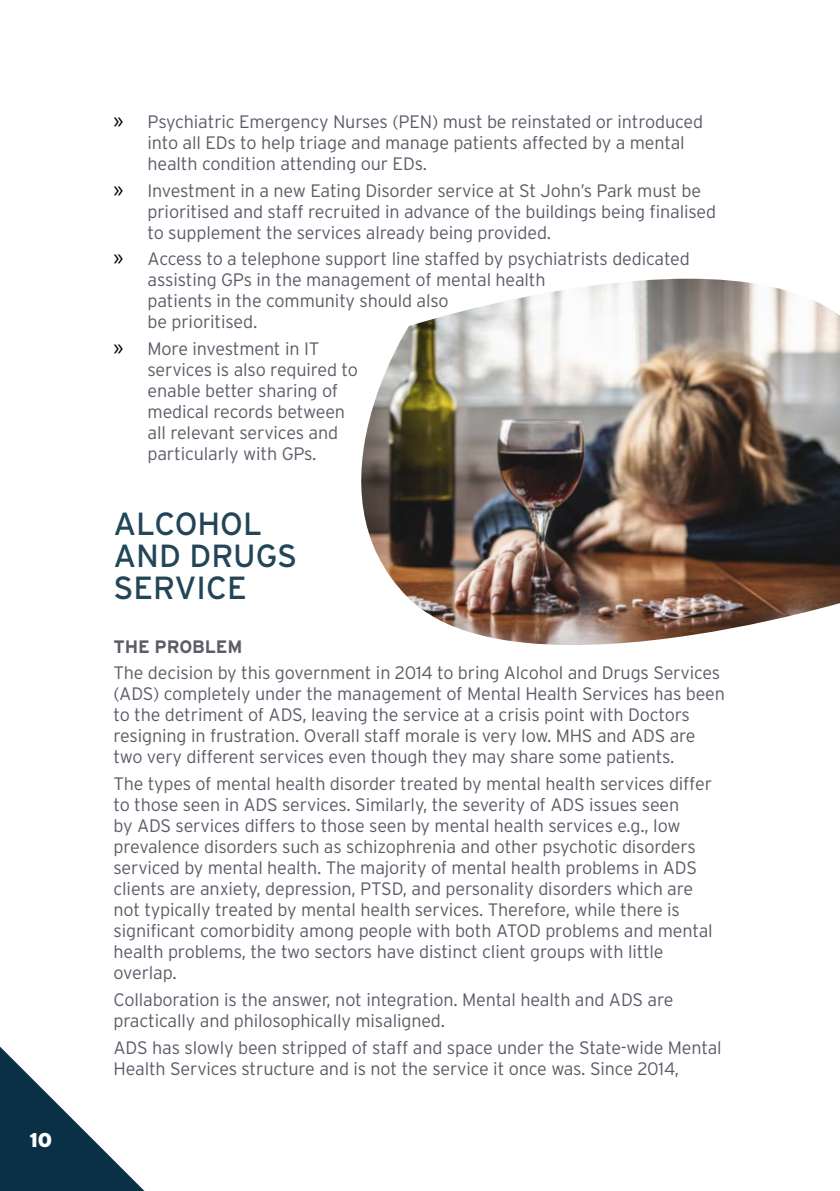
<style>
.page{position:relative;width:840px;height:1191px;background:#fff}
.page>*{position:absolute;margin:0;border:0;box-sizing:border-box;transform-origin:0 0}
.t1{font:32px/32px "Interstate";color:#224558}
.t2{font:900 20px "Interstate";color:#fff}
.t3{font:300 18px/21px "Interstate";letter-spacing:-.01em;color:#5e5b68}
.t4{font:700 18px "Interstate";letter-spacing:-.01em;color:#5e5b68}
.s1{font-family:"Myriad Pro";font-weight:400;font-size:24px;color:#000}
</style>
<div class="page">
<svg style="left:0;top:1046px;width:144px;height:145px"></svg>
<img style="left:361px;top:279px;width:478px;height:366px">
<p class="t2" style="left:29px;top:1128px;width:24px">10</p>
<p class="t3" style="left:147px;top:111px;width:557px;text-indent:-34px"><span class="s1">»</span> Psychiatric Emergency Nurses (PEN) must be reinstated or introduced into all EDs to help triage and manage patients affected by a mental health condition attending our EDs.</p>
<p class="t3" style="left:147px;top:179px;width:569px;text-indent:-34px"><span class="s1">»</span> Investment in a new Eating Disorder service at St John’s Park must be prioritised and staff recruited in advance of the buildings being finalised to supplement the services already being provided.</p>
<p class="t3" style="left:147px;top:248px;width:543px;text-indent:-34px"><span class="s1">»</span> Access to a telephone support line staffed by psychiatrists dedicated assisting GPs in the management of mental health<br>patients in the community should also<br>be prioritised.</p>
<p class="t3" style="left:147px;top:338px;width:212px;text-indent:-34px"><span class="s1">»</span> More investment in IT services is also required to enable better sharing of medical records between all relevant services and particularly with GPs.</p>
<h1 class="t1" style="left:113px;top:508px;width:185px">ALCOHOL<br>AND DRUGS<br>SERVICE</h1>
<p class="t4" style="left:113px;top:636px;width:130px">THE PROBLEM</p>
<p class="t3" style="left:113px;top:662px;width:612px">The decision by this government in 2014 to bring Alcohol and Drugs Services (ADS) completely under the management of Mental Health Services has been to the detriment of ADS, leaving the service at a crisis point with Doctors resigning in frustration. Overall staff morale is very low. MHS and ADS are two very different services even though they may share some patients.</p>
<p class="t3" style="left:113px;top:773px;width:600px">The types of mental health disorder treated by mental health services differ to those seen in ADS services. Similarly, the severity of ADS issues seen<br>by ADS services differs to those seen by mental health services e.g., low prevalence disorders such as schizophrenia and other psychotic disorders serviced by mental health. The majority of mental health problems in ADS clients are anxiety, depression, PTSD, and personality disorders which are not typically treated by mental health services. Therefore, while there is significant comorbidity among people with both ATOD problems and mental health problems, the two sectors have distinct client groups with little overlap.</p>
<p class="t3" style="left:113px;top:989px;width:561px">Collaboration is the answer, not integration. Mental health and ADS are practically and philosophically misaligned.</p>
<p class="t3" style="left:113px;top:1036px;width:609px">ADS has slowly been stripped of staff and space under the State-wide Mental<br>Health Services structure and is not the service it once was. Since 2014,</p>
</div>
